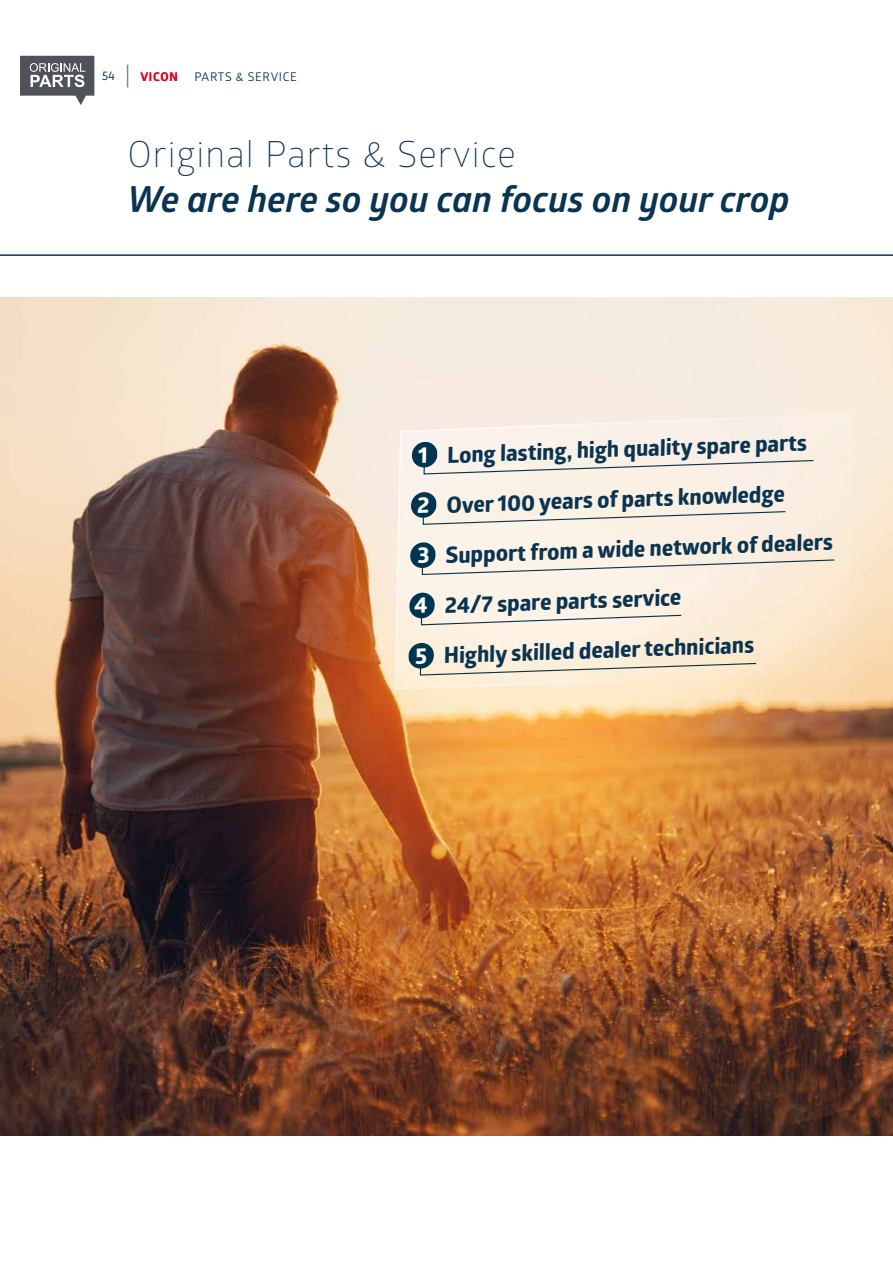
<style>
.page{position:relative;width:893px;height:1263px;background:#fff}
.page>*{position:absolute;margin:0;border:0;box-sizing:border-box;transform-origin:0 0}
.t1{font:italic 700 36px "Glober";color:#0b3451}
.t2{font:300 36px "Glober";letter-spacing:.03em;color:#0b3451}
.t3{font:700 22.35px "Globerx";color:#0b3451}
.t4{font:12px "Glober";letter-spacing:.06em;color:#0b3451}
.t5{font:700 12px "Glober";letter-spacing:.06em;color:#e40421}
.t6{font:12px "Ruda";color:#0b3451}
</style>
<div class="page">
<hr style="left:0;top:254px;width:893px;height:2px;background:#0b3451">
<svg style="left:20px;top:56px;width:74px;height:49px"></svg>
<img style="left:0;top:298px;width:893px;height:837px">
<div style="left:367px;top:386px;width:513px;height:331px;background:#fff;opacity:.86"></div>
<svg style="left:394px;top:412px;width:459px;height:278px;background:#faeddd"></svg>
<div style="left:412px;top:442px;width:26px;height:26px;background:#003552;border-radius:50%"></div>
<div style="left:411px;top:492px;width:26px;height:26px;background:#003552;border-radius:50%"></div>
<div style="left:410px;top:542px;width:26px;height:26px;background:#003552;border-radius:50%"></div>
<svg style="left:409px;top:592px;width:26px;height:26px"></svg>
<div style="left:408px;top:643px;width:26px;height:26px;background:#003552;border-radius:50%"></div>
<svg style="left:127px;top:65px;width:1px;height:23px"></svg>
<svg style="left:418px;top:447px;width:397px;height:28px;background:#e8e2db"></svg>
<svg style="left:418px;top:497px;width:369px;height:28px;background:#e8e2d9"></svg>
<svg style="left:418px;top:547px;width:417px;height:29px;background:#eae3d8"></svg>
<svg style="left:415px;top:598px;width:267px;height:28px;background:#e6e1d7"></svg>
<svg style="left:416px;top:648px;width:341px;height:28px;background:#eadfcc"></svg>
<p class="t6" style="left:102px;top:70px;width:14px">54</p>
<p class="t5" style="left:140px;top:68px;width:39px">VICON</p>
<p class="t4" style="left:194px;top:68px;width:104px">PARTS &amp; SERVICE</p>
<h1 class="t2" style="left:128px;top:129px;width:390px">Original Parts &amp; Service</h1>
<h1 class="t1" style="left:128px;top:175px;width:664px">We are here so you can focus on your crop</h1>
<p class="t3" style="left:446px;top:439px;width:361px;rotate:-2deg">Long lasting, high quality spare parts</p>
<p class="t3" style="left:446px;top:489px;width:340px;rotate:-2deg">Over 100 years of parts knowledge</p>
<p class="t3" style="left:445px;top:539px;width:389px;rotate:-2deg">Support from a wide network of dealers</p>
<p class="t3" style="left:444px;top:589px;width:238px;rotate:-2deg">24/7 spare parts service</p>
<p class="t3" style="left:443px;top:639px;width:312px;rotate:-2deg">Highly skilled dealer technicians</p>
</div>
